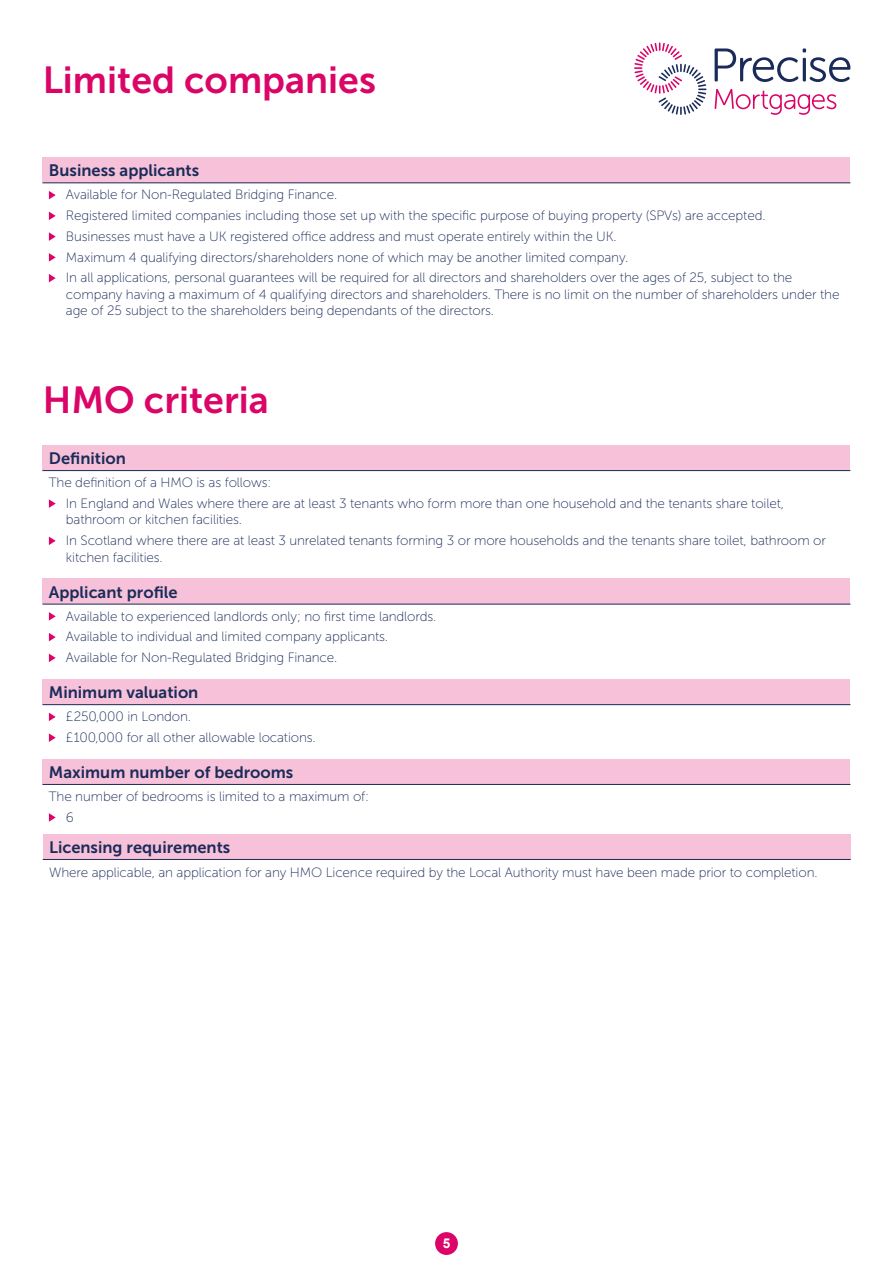
<style>
.page{position:relative;width:893px;height:1263px;background:#fff}
.page>*{position:absolute;margin:0;border:0;box-sizing:border-box;transform-origin:0 0}
.t1{font:37.5px "Museo Sans 700";color:#db0568}
.t2{font:16.5px "Museo Sans 700";color:#1b2b59}
.indent{font:13.5px/16.5px "Museo Sans 100";letter-spacing:-.01em;color:#1b2b59}
.t3{font:700 13.5px "Arial";color:#fff}
</style>
<div class="page">
<div style="left:435px;top:1232px;width:23px;height:23px;background:#db0468;border-radius:50%"></div>
<svg style="left:715px;top:48px;width:135px;height:34px"></svg>
<svg style="left:715px;top:89px;width:121px;height:26px"></svg>
<svg style="left:634px;top:43px;width:72px;height:72px"></svg>
<div style="left:43px;top:157px;width:807px;height:26px;background:#f6c1d9"></div>
<hr style="left:43px;top:182px;width:807px;height:1px;background:#1b2b59">
<svg style="left:49px;top:191px;width:7px;height:8px"></svg>
<svg style="left:49px;top:212px;width:7px;height:8px"></svg>
<svg style="left:49px;top:232px;width:7px;height:9px"></svg>
<svg style="left:49px;top:253px;width:7px;height:9px"></svg>
<svg style="left:49px;top:274px;width:7px;height:8px"></svg>
<div style="left:43px;top:445px;width:807px;height:26px;background:#f6c1d9"></div>
<hr style="left:43px;top:470px;width:807px;height:1px;background:#1b2b59">
<svg style="left:49px;top:499px;width:7px;height:9px"></svg>
<svg style="left:49px;top:537px;width:7px;height:8px"></svg>
<div style="left:43px;top:579px;width:807px;height:25px;background:#f6c1d9"></div>
<hr style="left:43px;top:604px;width:807px;height:1px;background:#1b2b59">
<svg style="left:49px;top:612px;width:7px;height:9px"></svg>
<svg style="left:49px;top:633px;width:7px;height:8px"></svg>
<svg style="left:49px;top:654px;width:7px;height:8px"></svg>
<div style="left:43px;top:679px;width:807px;height:26px;background:#f6c1d9"></div>
<hr style="left:43px;top:704px;width:807px;height:1px;background:#1b2b59">
<svg style="left:49px;top:713px;width:7px;height:8px"></svg>
<svg style="left:49px;top:733px;width:7px;height:9px"></svg>
<div style="left:43px;top:759px;width:807px;height:25px;background:#f6c1d9"></div>
<hr style="left:43px;top:784px;width:807px;height:1px;background:#1b2b59">
<svg style="left:49px;top:813px;width:7px;height:9px"></svg>
<div style="left:43px;top:834px;width:808px;height:25px;background:#f6c1d9"></div>
<hr style="left:43px;top:859px;width:808px;height:1px;background:#1b2b59">
<p class="t1" style="left:43px;top:59px;width:335px">Limited companies</p>
<p class="t2" style="left:49px;top:161px;width:152px">Business applicants</p>
<p class="indent" style="left:66px;top:187px;width:273px">Available for Non-Regulated Bridging Finance.</p>
<p class="indent" style="left:66px;top:207px;width:701px">Registered limited companies including those set up with the specific purpose of buying property (SPVs) are accepted.</p>
<p class="indent" style="left:66px;top:228px;width:552px">Businesses must have a UK registered office address and must operate entirely within the UK.</p>
<p class="indent" style="left:66px;top:249px;width:564px">Maximum 4 qualifying directors/shareholders none of which may be another limited company.</p>
<p class="indent" style="left:66px;top:270px;width:775px">In all applications, personal guarantees will be required for all directors and shareholders over the ages of 25, subject to the company having a maximum of 4 qualifying directors and shareholders. There is no limit on the number of shareholders under the age of 25 subject to the shareholders being dependants of the directors.</p>
<p class="t1" style="left:43px;top:379px;width:228px">HMO criteria</p>
<p class="t2" style="left:49px;top:449px;width:79px">Definition</p>
<p class="indent" style="left:49px;top:474px;width:224px">The definition of a HMO is as follows:</p>
<p class="indent" style="left:66px;top:495px;width:720px">In England and Wales where there are at least 3 tenants who form more than one household and the tenants share toilet, bathroom or kitchen facilities.</p>
<p class="indent" style="left:66px;top:532px;width:762px">In Scotland where there are at least 3 unrelated tenants forming 3 or more households and the tenants share toilet, bathroom or kitchen facilities.</p>
<p class="t2" style="left:49px;top:583px;width:130px">Applicant profile</p>
<p class="indent" style="left:66px;top:608px;width:372px">Available to experienced landlords only; no first time landlords.</p>
<p class="indent" style="left:66px;top:629px;width:324px">Available to individual and limited company applicants.</p>
<p class="indent" style="left:66px;top:649px;width:273px">Available for Non-Regulated Bridging Finance.</p>
<p class="t2" style="left:49px;top:683px;width:151px">Minimum valuation</p>
<p class="indent" style="left:66px;top:708px;width:127px">£250,000 in London.</p>
<p class="indent" style="left:66px;top:729px;width:251px">£100,000 for all other allowable locations.</p>
<p class="t2" style="left:49px;top:763px;width:246px">Maximum number of bedrooms</p>
<p class="indent" style="left:49px;top:788px;width:322px">The number of bedrooms is limited to a maximum of:</p>
<p class="indent" style="left:66px;top:809px;width:9px">6</p>
<p class="t2" style="left:49px;top:838px;width:183px">Licensing requirements</p>
<p class="indent" style="left:49px;top:864px;width:770px">Where applicable, an application for any HMO Licence required by the Local Authority must have been made prior to completion.</p>
<p class="t3" style="left:443px;top:1234px;width:9px">5</p>
</div>
